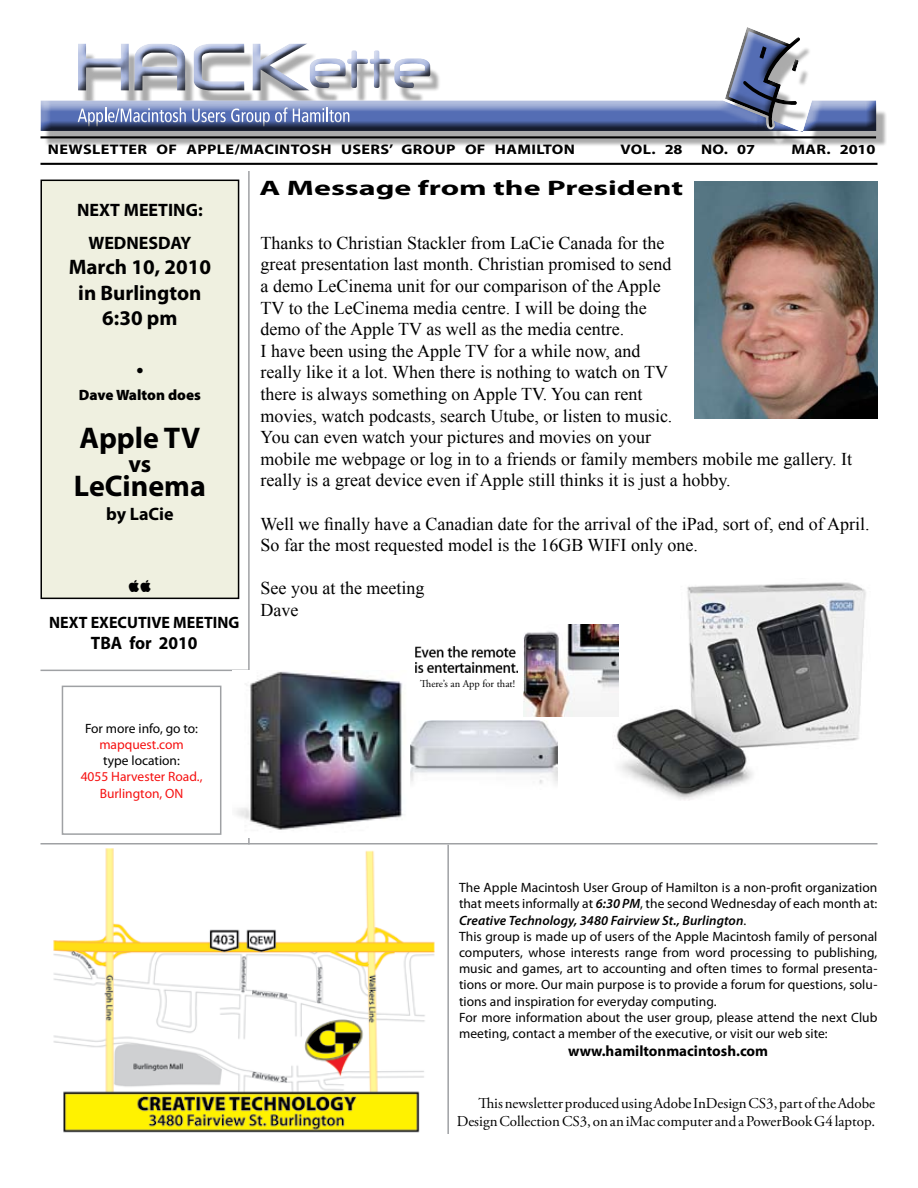
<style>
.page{position:relative;width:918px;height:1188px;background:#fff}
.page>*{position:absolute;margin:0;border:0;box-sizing:border-box;transform-origin:0 0}
.t1{font:700 30px "Myriad Pro";color:#000}
.t2{font:700 24px "Myriad Pro";color:#000}
.t3{font:700 21px/25.5px "Myriad Pro";color:#000;text-align:center}
.t4{font:700 21px "Myriad Pro";color:#000;scale:1.53 1}
.t5{font:18px/21.6px "Times New Roman";color:#000}
.t6{font:700 18px/33px "Myriad Pro";color:#000}
.t7{font:700 16.5px "Myriad Pro";color:#000}
.t8{font:15px/18px "Adobe Garamond Pro";color:#000;text-align:right}
.t9{font:700 15px "Myriad";color:#000}
.t10{font:900 15px "Myriad Pro";color:#000}
.t11{font:700 13.95px "Myriad Pro";letter-spacing:.02em;color:#000;scale:1.17 1}
.t12{font:13.5px/16.2px "Myriad Pro";letter-spacing:.005em;color:#000}
.t13{font:13.5px/16.2px "Myriad Pro";color:#f61010;text-align:center}
.t14{font:10.5px "Adobe Garamond Pro";color:#000}
.s1{font-weight:600;font-style:italic}
</style>
<div class="page">
<div style="left:45px;top:36px;width:842px;height:112px;background:#000;opacity:.33"></div>
<div style="left:39px;top:30px;width:838px;height:113px;background:#000;opacity:.75"></div>
<div style="left:41px;top:180px;width:198px;height:418px;background:#eff0e0"></div>
<div style="left:40px;top:180px;width:199px;height:419px;border:2px solid #000"></div>
<hr style="left:40px;top:136px;width:836px;height:2px;background:#000">
<hr style="left:40px;top:163px;width:838px;height:2px;background:#000">
<hr style="left:40px;top:670px;width:209px;height:1px;background:#9fa1a4">
<hr style="left:248px;top:171px;width:2px;height:673px;background:#9fa1a4">
<div style="left:62px;top:686px;width:159px;height:149px;border:2px solid #9fa1a4"></div>
<img style="left:695px;top:182px;width:182px;height:237px">
<hr style="left:40px;top:843px;width:838px;height:2px;background:#9fa1a4">
<hr style="left:447px;top:845px;width:2px;height:289px;background:#9fa1a4">
<img style="left:53px;top:848px;width:381px;height:285px">
<img style="left:613px;top:582px;width:253px;height:218px">
<img style="left:236px;top:671px;width:167px;height:166px">
<img style="left:410px;top:721px;width:148px;height:63px">
<img style="left:416px;top:647px;width:101px;height:26px">
<img style="left:523px;top:625px;width:96px;height:92px">
<p class="t11" style="left:48px;top:140px;width:393px">Newsletter of Apple/Macintosh Users’ Group of Ham</p>
<p class="t11" style="left:531px;top:140px;width:37px">ilton</p>
<p class="t11" style="left:620px;top:140px;width:55px">Vol. 28</p>
<p class="t11" style="left:701px;top:140px;width:48px">No. 07</p>
<p class="t11" style="left:792px;top:140px;width:73px">MAR. 2010</p>
<p class="t6" style="left:88px;top:192px;width:116px;text-indent:85px">NG:<br>WEDNESDAY</p>
<p class="t3" style="left:69px;top:254px;width:144px">March 10, 2010 in Burlington<br>6:30 pm</p>
<p class="t3" style="left:136px;top:356px;width:9px">•</p>
<p class="t10" style="left:79px;top:386px;width:124px">Dave Walton does</p>
<h1 class="t1" style="left:80px;top:418px;width:122px">Apple TV</h1>
<h2 class="t2" style="left:129px;top:448px;width:24px">vs</h2>
<h1 class="t1" style="left:74px;top:466px;width:133px">LeCinema</h1>
<p class="t6" style="left:106px;top:497px;width:69px">by LaCie</p>
<p class="t6" style="left:77px;top:192px;width:71px">NEXT MEETI</p>
<p class="t7" style="left:49px;top:612px;width:146px">NEXT EXECUTIVE MEETI</p>
<p class="t7" style="left:217px;top:612px;width:23px">NG</p>
<p class="t6" style="left:91px;top:626px;width:108px">TBA for 2010</p>
<p class="t12" style="left:85px;top:720px;width:114px">For more info, go to:</p>
<p class="t13" style="left:99px;top:736px;width:86px">mapquest.com</p>
<p class="t12" style="left:103px;top:752px;width:78px">type location:</p>
<p class="t13" style="left:81px;top:769px;width:123px">4055 Harvester Road.,<br>Burlington, ON</p>
<p class="t4" style="left:260px;top:174px;width:278px">A Message from the President</p>
<p class="t5" style="left:261px;top:232px;width:593px">Thanks to Christian Stackler from LaCie Canada for the<br>great presentation last month. Christian promised to send<br>a demo LeCinema unit for our comparison of the Apple<br>TV to the LeCinema media centre. I will be doing the<br>demo of the Apple TV as well as the media centre.<br>I have been using the Apple TV for a while now, and<br>really like it a lot. When there is nothing to watch on TV<br>there is always something on Apple TV. You can rent<br>movies, watch podcasts, search Utube, or listen to music.<br>You can even watch your pictures and movies on your<br>mobile me webpage or log in to a friends or family members mobile me gallery. It really is a great device even if Apple still thinks it is just a hobby.</p>
<p class="t5" style="left:261px;top:512px;width:611px">Well we finally have a Canadian date for the arrival of the iPad, sort of, end of April.<br>So far the most requested model is the 16GB WIFI only one.</p>
<p class="t5" style="left:261px;top:577px;width:165px">See you at the meeting<br>Dave</p>
<p class="t14" style="left:420px;top:677px;width:96px">There’s an App for that!</p>
<p class="t12" style="left:459px;top:879px;width:420px">The Apple Macintosh User Group of Hamilton is a non-profit organization that meets informally at <span class="s1">6:30 PM</span>, the second Wednesday of each month at:<br><span class="s1">Creative Technology, 3480 Fairview St., Burlington</span>.<br>This group is made up of users of the Apple Macintosh family of personal computers, whose interests range from word processing to publishing, music and games, art to accounting and often times to formal presenta&shy;tions or more. Our main purpose is to provide a forum for questions, solu&shy;tions and inspiration for everyday computing.<br>For more information about the user group, please attend the next Club meeting, contact a member of the executive, or visit our web site:</p>
<p class="t9" style="left:568px;top:1043px;width:201px">www.hamiltonmacintosh.com</p>
<p class="t8" style="left:457px;top:1095px;width:420px">This newsletter produced using Adobe InDesign CS3, part of the Adobe<br>Design Collection CS3, on an iMac computer and a PowerBook G4 laptop.</p>
</div>
